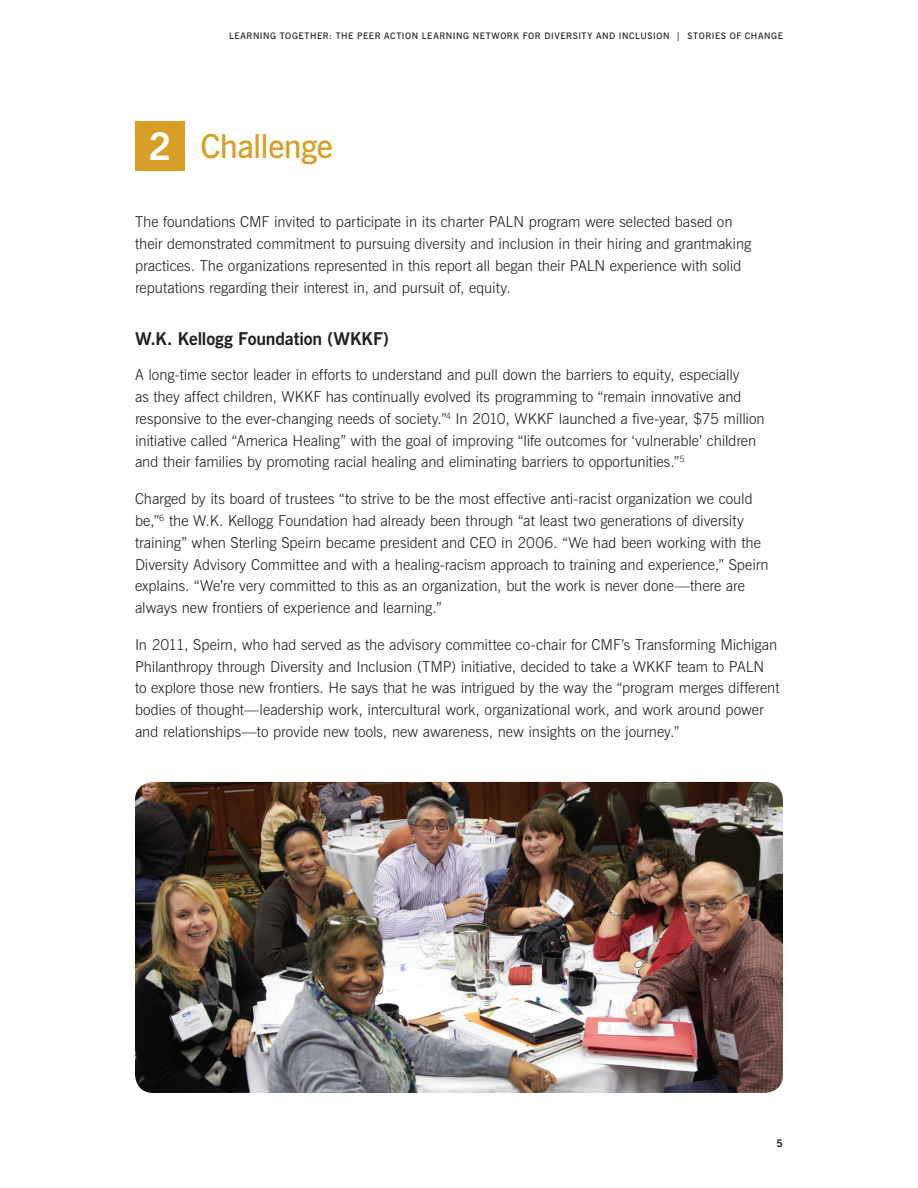
<style>
.page{position:relative;width:918px;height:1188px;background:#fff}
.page>*{position:absolute;margin:0;border:0;box-sizing:border-box;transform-origin:0 0}
.t1{font:700 38.1px "News Gothic BT";color:#fff}
.t2{font:600 33px "News Gothic BT";letter-spacing:-.015em;color:#d79f27}
.t3{font:700 17.7px "News Gothic BT";letter-spacing:-.01em;color:#231f20}
.t4{font:300 15px/21.8px "News Gothic BT";color:#231f20}
.t5{font:700 10.5px "News Gothic BT";color:#231f20}
.t6{font:600 9px "News Gothic BT";letter-spacing:.06em;color:#231f20}
</style>
<div class="page">
<div style="left:135px;top:122px;width:49px;height:49px;background:#d79f27"></div>
<img style="left:135px;top:782px;width:648px;height:311px">
<p class="t6" style="left:229px;top:31px;width:555px">LEARNING TOGETHER: THE PEER ACTION LEARNING NETWORK FOR DIVERSITY AND INCLUSION | STORIES OF CHANGE</p>
<p class="t1" style="left:149px;top:124px;width:25px">2</p>
<p class="t2" style="left:200px;top:126px;width:134px">Challenge</p>
<p class="t4" style="left:135px;top:211px;width:618px">The foundations CMF invited to participate in its charter PALN program were selected based on their demonstrated commitment to pursuing diversity and inclusion in their hiring and grantmaking practices. The organizations represented in this report all began their PALN experience with solid reputations regarding their interest in, and pursuit of, equity.</p>
<p class="t3" style="left:135px;top:328px;width:255px">W.K. Kellogg Foundation (WKKF)</p>
<p class="t4" style="left:135px;top:364px;width:631px">A long-time sector leader in efforts to understand and pull down the barriers to equity, especially<br>as they affect children, WKKF has continually evolved its programming to “remain innovative and responsive to the ever-changing needs of society.”<sup>4</sup> In 2010, WKKF launched a five-year, $75 million initiative called “America Healing” with the goal of improving “life outcomes for ‘vulnerable’ children and their families by promoting racial healing and eliminating barriers to opportunities.”<sup>5</sup></p>
<p class="t4" style="left:135px;top:488px;width:635px">Charged by its board of trustees “to strive to be the most effective anti-racist organization we could be,”<sup>6</sup> the W.K. Kellogg Foundation had already been through “at least two generations of diversity training” when Sterling Speirn became president and CEO in 2006. “We had been working with the Diversity Advisory Committee and with a healing-racism approach to training and experience,” Speirn explains. “We’re very committed to this as an organization, but the work is never done—there are always new frontiers of experience and learning.”</p>
<p class="t4" style="left:135px;top:634px;width:646px">In 2011, Speirn, who had served as the advisory committee co-chair for CMF’s Transforming Michigan Philanthropy through Diversity and Inclusion (TMP) initiative, decided to take a WKKF team to PALN to explore those new frontiers. He says that he was intrigued by the way the “program merges different bodies of thought—leadership work, intercultural work, organizational work, and work around power and relationships—to provide new tools, new awareness, new insights on the journey.”</p>
<p class="t5" style="left:777px;top:1136px;width:8px">5</p>
</div>
